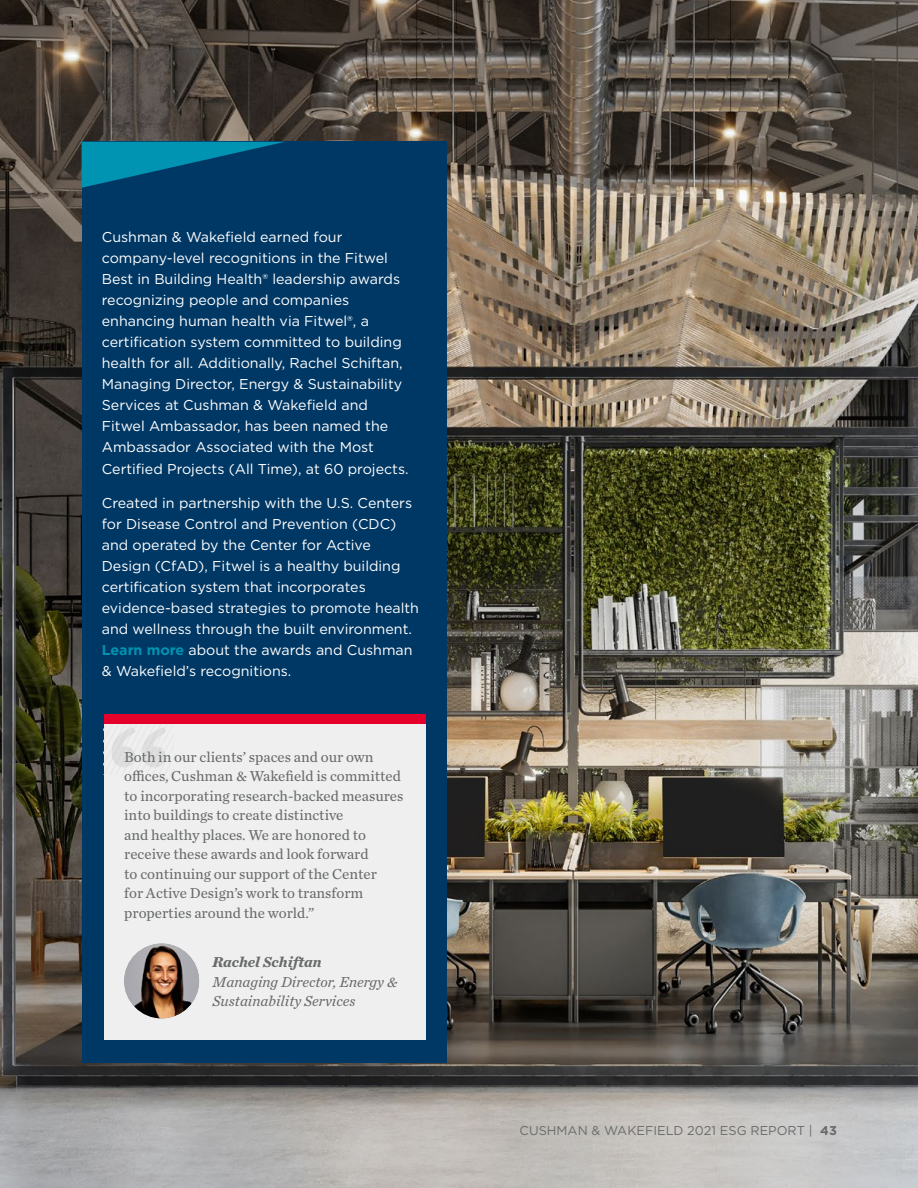
<style>
.page{position:relative;width:918px;height:1188px;background:#fff}
.page>*{position:absolute;margin:0;border:0;box-sizing:border-box;transform-origin:0 0}
.t1{font:15px/19.5px "Chronicle Text G2";color:#696b6b}
.t2{font:italic 15px/19.5px "Chronicle Text G2";color:#696b6b}
.t3{font:italic 700 15px "Chronicle Text G2";color:#696b6b}
.t4{font:14.25px/21px "Gotham";color:#fff}
.t5{font:12.75px "Gotham";color:#696b6b}
.s1{font-weight:700;color:#0093b2}
.s2{font-weight:700}
</style>
<div class="page">
<img style="left:0;top:0;width:918px;height:1188px">
<div style="left:82px;top:142px;width:365px;height:921px;background:#003865"></div>
<div style="left:104px;top:723px;width:322px;height:317px;background:#efefef"></div>
<img style="left:124px;top:944px;width:75px;height:74px;border-radius:37px">
<svg style="left:104px;top:723px;width:70px;height:52px"></svg>
<div style="left:104px;top:714px;width:322px;height:9px;background:#e4002b"></div>
<svg style="left:82px;top:142px;width:202px;height:46px"></svg>
<p class="t4" style="left:102px;top:227px;width:308px">Cushman &amp; Wakefield earned four company-level recognitions in the Fitwel Best in Building Health® leadership awards recognizing people and companies enhancing human health via Fitwel®, a certification system committed to building health for all. Additionally, Rachel Schiftan, Managing Director, Energy &amp; Sustainability Services at Cushman &amp; Wakefield and Fitwel Ambassador, has been named the Ambassador Associated with the Most Certified Projects (All Time), at 60 projects.</p>
<p class="t4" style="left:102px;top:492px;width:319px">Created in partnership with the U.S. Centers for Disease Control and Prevention (CDC) and operated by the Center for Active Design (CfAD), Fitwel is a healthy building certification system that incorporates evidence-based strategies to promote health and wellness through the built environment.<br><span class="s1">Learn more</span> about the awards and Cushman &amp; Wakefield’s recognitions.</p>
<p class="t1" style="left:124px;top:746px;width:281px">Both in our clients’ spaces and our own offices, Cushman &amp; Wakefield is committed to incorporating research-backed measures into buildings to create distinctive<br>and healthy places. We are honored to receive these awards and look forward<br>to continuing our support of the Center<br>for Active Design’s work to transform properties around the world.”</p>
<p class="t3" style="left:213px;top:950px;width:110px">Rachel Schiftan</p>
<p class="t2" style="left:213px;top:971px;width:186px">Managing Director, Energy &amp;<br>Sustainability Services</p>
<p class="t5" style="left:520px;top:1122px;width:319px">CUSHMAN &amp; WAKEFIELD 2021 ESG REPORT | <span class="s2">43</span></p>
</div>
